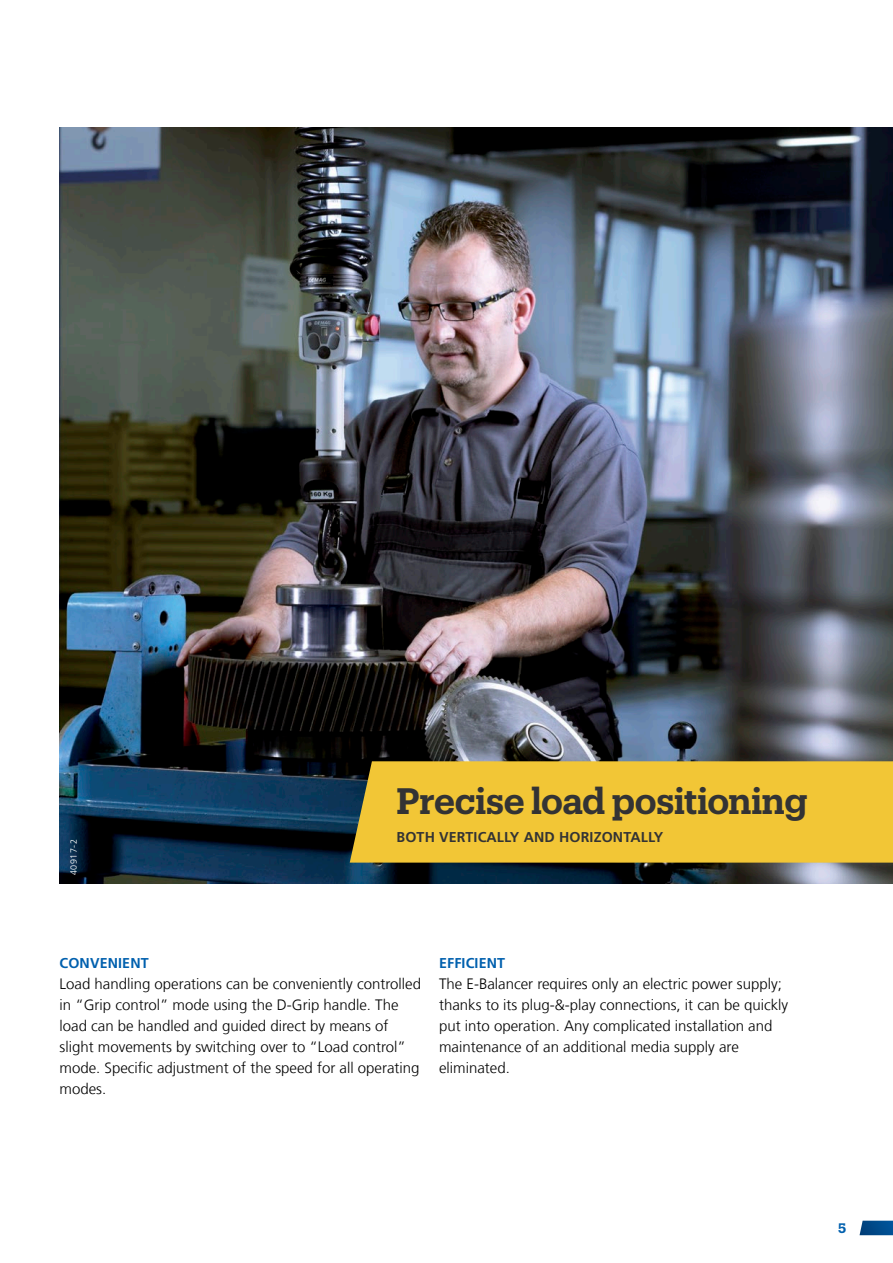
<style>
.page{position:relative;width:893px;height:1263px;background:#fff}
.page>*{position:absolute;margin:0;border:0;box-sizing:border-box;transform-origin:0 0}
.t1{font:600 36px "Produkt";letter-spacing:-.01em;color:#333334}
.t2{font:300 15px/21px "Frutiger LT Com";color:#000}
.t3{font:700 14.25px "Frutiger LT Com";letter-spacing:.01em;color:#333334}
.t4{font:700 14.25px "Frutiger LT Com";letter-spacing:.01em;color:#0060ae}
.t5{font:600 13.5px "Produkt";color:#0060ae}
.t6{font:300 9px "Frutiger LT Com";letter-spacing:.05em;color:#fff}
</style>
<div class="page">
<img style="left:60px;top:128px;width:833px;height:756px">
<div style="left:350px;top:761px;width:543px;height:102px;background:#f2c636"></div>
<svg style="left:859px;top:1221px;width:34px;height:14px"></svg>
<p class="t6" style="left:69px;top:875px;width:37px;rotate:-90deg">40917-2</p>
<h1 class="t1" style="left:396px;top:775px;width:412px">Precise load positioning</h1>
<p class="t3" style="left:396px;top:828px;width:268px">BOTH VERTICALLY AND H ORIZONTALLY</p>
<p class="t4" style="left:60px;top:954px;width:91px">CONVENIENT</p>
<p class="t2" style="left:60px;top:973px;width:363px">Load handling operations can be conveniently controlled in “Grip control” mode using the D-Grip handle. The load can be handled and guided direct by means of slight movements by switching over to “Load control” mode. Specific adjustment of the speed for all operating modes.</p>
<p class="t4" style="left:439px;top:954px;width:68px">EFFICIENT</p>
<p class="t2" style="left:439px;top:973px;width:351px">The E-Balancer requires only an electric power supply; thanks to its plug-&amp;-play connections, it can be quickly put into operation. Any complicated installation and maintenance of an additional media supply are eliminated.</p>
<p class="t5" style="left:838px;top:1219px;width:10px">5</p>
</div>
